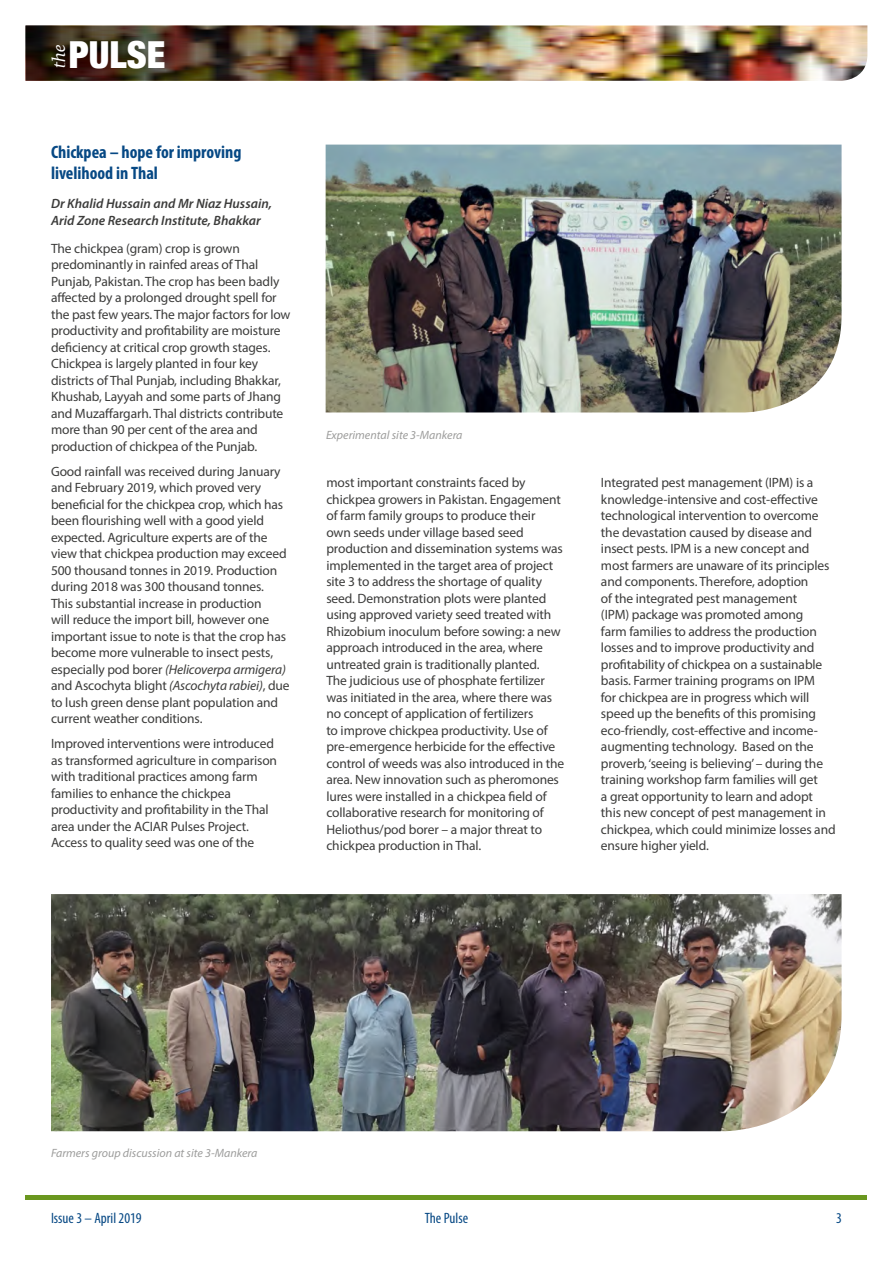
<style>
.page{position:relative;width:893px;height:1263px;background:#fff}
.page>*{position:absolute;margin:0;border:0;box-sizing:border-box;transform-origin:0 0}
.t1{font:900 condensed 37.2px "Helvetica Neue";color:#fff}
.t2{font:italic 18.45px "Charter";color:#fff}
.t3{font:700 condensed 18px/21px "Myriad Pro";color:#064884}
.t4{font:condensed 15px "Myriad Pro";color:#064884}
.t5{font:13.5px/16.5px "Myriad Pro";letter-spacing:-.01em;color:#3c3c3b}
.t6{font:italic 600 13.5px/16.5px "Myriad Pro";color:#3c3c3b}
.t7{font:italic 12px "Myriad Pro";color:#9d9d9c}
.s1{font-style:italic}
</style>
<div class="page">
<hr style="left:26px;top:1195px;width:841px;height:4px;background:#6a971f">
<img style="left:26px;top:26px;width:841px;height:55px">
<img style="left:51px;top:894px;width:790px;height:237px">
<img style="left:326px;top:145px;width:515px;height:267px">
<h1 class="t1" style="left:69px;top:24px;width:98px">PULSE</h1>
<h2 class="t2" style="left:43px;top:68px;width:26px;rotate:-90deg">the</h2>
<h3 class="t3" style="left:51px;top:141px;width:192px">Chickpea – hope for improving livelihood in Thal</h3>
<p class="t6" style="left:51px;top:195px;width:222px">Dr Khalid Hussain and Mr Niaz Hussain,<br>Arid Zone Research Institute, Bhakkar</p>
<p class="t5" style="left:51px;top:239px;width:241px">The chickpea (gram) crop is grown predominantly in rainfed areas of Thal Punjab, Pakistan. The crop has been badly affected by a prolonged drought spell for the past few years. The major factors for low productivity and profitability are moisture deficiency at critical crop growth stages.<br>Chickpea is largely planted in four key districts of Thal Punjab, including Bhakkar, Khushab, Layyah and some parts of Jhang and Muzaffargarh. Thal districts contribute more than 90 per cent of the area and production of chickpea of the Punjab.</p>
<p class="t5" style="left:51px;top:462px;width:240px">Good rainfall was received during January and February 2019, which proved very beneficial for the chickpea crop, which has been flourishing well with a good yield expected. Agriculture experts are of the view that chickpea production may exceed 500 thousand tonnes in 2019. Production during 2018 was 300 thousand tonnes.<br>This substantial increase in production<br>will reduce the import bill, however one important issue to note is that the crop has become more vulnerable to insect pests, especially pod borer <span class="s1">(Helicoverpa armigera) </span>and Ascochyta blight <span class="s1">(Ascochyta rabiei)</span>, due to lush green dense plant population and current weather conditions.</p>
<p class="t5" style="left:51px;top:735px;width:228px">Improved interventions were introduced as transformed agriculture in comparison with traditional practices among farm families to enhance the chickpea productivity and profitability in the Thal area under the ACIAR Pulses Project.<br>Access to quality seed was one of the</p>
<p class="t7" style="left:326px;top:427px;width:138px">Experimental site 3-Mankera</p>
<p class="t5" style="left:326px;top:474px;width:239px">most important constraints faced by chickpea growers in Pakistan. Engagement of farm family groups to produce their<br>own seeds under village based seed production and dissemination systems was implemented in the target area of project site 3 to address the shortage of quality seed. Demonstration plots were planted using approved variety seed treated with Rhizobium inoculum before sowing: a new approach introduced in the area, where untreated grain is traditionally planted.<br>The judicious use of phosphate fertilizer was initiated in the area, where there was no concept of application of fertilizers<br>to improve chickpea productivity. Use of pre-emergence herbicide for the effective control of weeds was also introduced in the area. New innovation such as pheromones lures were installed in a chickpea field of collaborative research for monitoring of Heliothus/pod borer – a major threat to chickpea production in Thal.</p>
<p class="t5" style="left:601px;top:474px;width:236px">Integrated pest management (IPM) is a knowledge-intensive and cost-effective technological intervention to overcome the devastation caused by disease and insect pests. IPM is a new concept and most farmers are unaware of its principles and components. Therefore, adoption<br>of the integrated pest management<br>(IPM) package was promoted among<br>farm families to address the production losses and to improve productivity and profitability of chickpea on a sustainable basis. Farmer training programs on IPM<br>for chickpea are in progress which will speed up the benefits of this promising eco-friendly, cost-effective and income&shy;augmenting technology. Based on the proverb, ‘seeing is believing’ – during the training workshop farm families will get<br>a great opportunity to learn and adopt this new concept of pest management in chickpea, which could minimize losses and ensure higher yield.</p>
<p class="t7" style="left:51px;top:1146px;width:208px">Farmers group discussion at site 3-Mankera</p>
<p class="t4" style="left:51px;top:1209px;width:92px">Issue 3 – April 2019</p>
<p class="t4" style="left:836px;top:1209px;width:7px">3</p>
<p class="t4" style="left:425px;top:1209px;width:45px">The Pulse</p>
</div>
